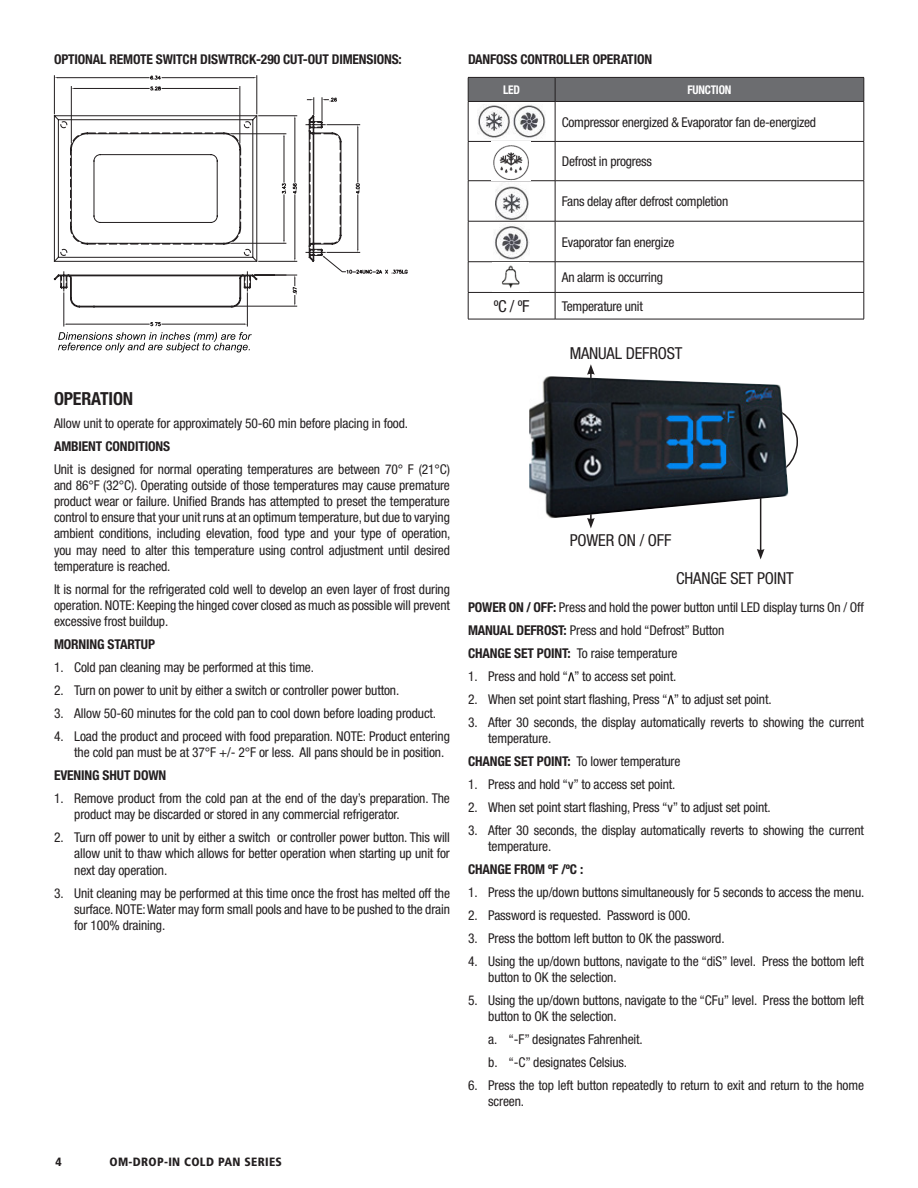
<style>
.page{position:relative;width:918px;height:1188px;background:#fff}
.page>*{position:absolute;margin:0;border:0;box-sizing:border-box;transform-origin:0 0}
.t1{font:700 condensed 18px "Helvetica Neue";letter-spacing:-.01em;color:#231f20}
.t2{font:condensed 16.5px "Helvetica Neue";letter-spacing:-.01em;color:#231f20}
.t3{font:condensed 13.5px/16.2px "Helvetica Neue";letter-spacing:-.01em;color:#231f20}
.t4{font:700 condensed 13.5px "Helvetica Neue";letter-spacing:-.01em;color:#231f20}
.t5{font:900 condensed 12px "Frutiger";letter-spacing:.025em;color:#231f20}
.t6{font:700 condensed 12px "Helvetica Neue";letter-spacing:-.02em;color:#fff;scale:.95 1}
.s1{font-weight:700}
</style>
<div class="page">
<svg style="left:58px;top:332px;width:194px;height:20px"></svg>
<svg style="left:60px;top:286px;width:90px;height:22px"></svg>
<hr style="left:71px;top:87px;width:1px;height:56px;background:#231f20">
<hr style="left:75px;top:88px;width:74px;height:1px;background:#231f20">
<hr style="left:54px;top:76px;width:1px;height:38px;background:#231f20">
<hr style="left:58px;top:77px;width:91px;height:1px;background:#231f20">
<hr style="left:64px;top:293px;width:1px;height:33px;background:#231f20">
<hr style="left:67px;top:324px;width:82px;height:1px;background:#231f20">
<svg style="left:54px;top:98px;width:354px;height:188px"></svg>
<svg style="left:150px;top:75px;width:210px;height:252px"></svg>
<div style="left:468px;top:77px;width:397px;height:24px;background:#6c6d70"></div>
<hr style="left:468px;top:101px;width:87px;height:1px;background:#231f20">
<hr style="left:468px;top:102px;width:1px;height:39px;background:#231f20">
<hr style="left:555px;top:101px;width:309px;height:1px;background:#231f20">
<hr style="left:555px;top:102px;width:1px;height:39px;background:#231f20">
<hr style="left:864px;top:102px;width:1px;height:39px;background:#231f20">
<hr style="left:468px;top:141px;width:87px;height:1px;background:#231f20">
<hr style="left:468px;top:142px;width:1px;height:39px;background:#231f20">
<hr style="left:555px;top:141px;width:309px;height:1px;background:#231f20">
<hr style="left:555px;top:142px;width:1px;height:39px;background:#231f20">
<hr style="left:864px;top:142px;width:1px;height:39px;background:#231f20">
<hr style="left:468px;top:180px;width:87px;height:1px;background:#231f20">
<hr style="left:468px;top:181px;width:1px;height:40px;background:#231f20">
<hr style="left:555px;top:180px;width:309px;height:1px;background:#231f20">
<hr style="left:555px;top:181px;width:1px;height:40px;background:#231f20">
<hr style="left:864px;top:181px;width:1px;height:40px;background:#231f20">
<hr style="left:468px;top:221px;width:87px;height:1px;background:#231f20">
<hr style="left:468px;top:221px;width:1px;height:41px;background:#231f20">
<hr style="left:555px;top:221px;width:309px;height:1px;background:#231f20">
<hr style="left:555px;top:221px;width:1px;height:41px;background:#231f20">
<hr style="left:864px;top:221px;width:1px;height:41px;background:#231f20">
<hr style="left:468px;top:261px;width:87px;height:1px;background:#231f20">
<hr style="left:468px;top:262px;width:1px;height:30px;background:#231f20">
<hr style="left:555px;top:261px;width:309px;height:1px;background:#231f20">
<hr style="left:555px;top:262px;width:1px;height:30px;background:#231f20">
<hr style="left:864px;top:262px;width:1px;height:30px;background:#231f20">
<hr style="left:468px;top:292px;width:87px;height:1px;background:#231f20">
<svg style="left:468px;top:293px;width:1px;height:26px"></svg>
<hr style="left:555px;top:292px;width:309px;height:1px;background:#231f20">
<svg style="left:555px;top:293px;width:1px;height:26px"></svg>
<svg style="left:864px;top:293px;width:1px;height:26px"></svg>
<hr style="left:468px;top:319px;width:87px;height:1px;background:#231f20">
<hr style="left:555px;top:319px;width:309px;height:1px;background:#231f20">
<img style="left:478px;top:105px;width:68px;height:33px">
<img style="left:491px;top:145px;width:40px;height:36px">
<img style="left:496px;top:186px;width:33px;height:33px">
<img style="left:494px;top:226px;width:36px;height:34px">
<img style="left:501px;top:265px;width:19px;height:24px">
<img style="left:529px;top:376px;width:260px;height:144px">
<div style="left:571px;top:445px;width:43px;height:42px;border:2px solid #231f20;border-radius:50%"></div>
<div style="left:570px;top:403px;width:42px;height:42px;border:2px solid #231f20;border-radius:50%"></div>
<hr style="left:590px;top:372px;width:2px;height:31px;background:#231f20">
<svg style="left:587px;top:364px;width:8px;height:11px"></svg>
<hr style="left:590px;top:486px;width:2px;height:34px;background:#231f20">
<svg style="left:587px;top:518px;width:8px;height:10px"></svg>
<div style="left:726px;top:406px;width:72px;height:72px;border:2px solid #231f20;border-radius:50%"></div>
<hr style="left:760px;top:477px;width:1px;height:74px;background:#231f20">
<svg style="left:757px;top:549px;width:7px;height:10px"></svg>
<svg style="left:568px;top:672px;width:6px;height:9px"></svg>
<svg style="left:668px;top:695px;width:6px;height:9px"></svg>
<p class="t4" style="left:54px;top:52px;width:349px">OPTIONAL REMOTE SWITCH DISWTRCK-290 CUT-OUT DIMENSIONS:</p>
<p class="t1" style="left:54px;top:388px;width:81px">OPERATION</p>
<p class="t3" style="left:54px;top:415px;width:356px">Allow unit to operate for approximately 50-60 min before placing in food.</p>
<p class="t4" style="left:54px;top:438px;width:118px">AMBIENT CONDITIONS</p>
<p class="t3" style="left:54px;top:461px;width:398px;text-align:justify">Unit is designed for normal operating temperatures are between 70° F (21°C) and 86°F (32°C). Operating outside of those temperatures may cause premature product wear or failure. Unified Brands has attempted to preset the temperature control to ensure that your unit runs at an optimum temperature, but due to varying ambient conditions, including elevation, food type and your type of operation, you may need to alter this temperature using control adjustment until desired temperature is reached.</p>
<p class="t3" style="left:54px;top:581px;width:398px;text-align:justify">It is normal for the refrigerated cold well to develop an even layer of frost during operation. NOTE: Keeping the hinged cover closed as much as possible will prevent excessive frost buildup.</p>
<p class="t4" style="left:54px;top:636px;width:103px">MORNING STARTUP</p>
<p class="t3" style="left:54px;top:659px;width:262px">1. Cold pan cleaning may be performed at this time.</p>
<p class="t3" style="left:54px;top:682px;width:347px">2. Turn on power to unit by either a switch or controller power button.</p>
<p class="t3" style="left:54px;top:705px;width:384px">3. Allow 50-60 minutes for the cold pan to cool down before loading product.</p>
<p class="t3" style="left:74px;top:728px;width:377px;text-indent:-20px">4. Load the product and proceed with food preparation. NOTE: Product entering the cold pan must be at 37°F +/- 2°F or less. All pans should be in position.</p>
<p class="t4" style="left:54px;top:767px;width:114px">EVENING SHUT DOWN</p>
<p class="t3" style="left:74px;top:790px;width:377px;text-indent:-20px">1. Remove product from the cold pan at the end of the day’s preparation. The product may be discarded or stored in any commercial refrigerator.</p>
<p class="t3" style="left:74px;top:829px;width:377px;text-align:justify;text-indent:-20px">2. Turn off power to unit by either a switch or controller power button. This will allow unit to thaw which allows for better operation when starting up unit for next day operation.</p>
<p class="t3" style="left:74px;top:885px;width:377px;text-align:justify;text-indent:-20px">3. Unit cleaning may be performed at this time once the frost has melted off the surface. NOTE: Water may form small pools and have to be pushed to the drain for 100% draining.</p>
<p class="t4" style="left:468px;top:52px;width:186px">DANFOSS CONTROLLER OPERATION</p>
<p class="t6" style="left:503px;top:83px;width:19px">LED</p>
<p class="t6" style="left:688px;top:83px;width:48px">FUNCTION</p>
<p class="t3" style="left:562px;top:114px;width:256px">Compressor energized &amp; Evaporator fan de-energized</p>
<p class="t3" style="left:562px;top:153px;width:92px">Defrost in progress</p>
<p class="t3" style="left:562px;top:193px;width:168px">Fans delay after defrost completion</p>
<p class="t3" style="left:562px;top:234px;width:114px">Evaporator fan energize</p>
<p class="t3" style="left:562px;top:269px;width:103px">An alarm is occurring</p>
<p class="t2" style="left:494px;top:297px;width:37px">ºC / ºF</p>
<p class="t3" style="left:562px;top:298px;width:83px">Temperature unit</p>
<p class="t2" style="left:570px;top:343px;width:114px">MANUAL DEFROST</p>
<p class="t2" style="left:570px;top:531px;width:103px">POWER ON / OFF</p>
<p class="t2" style="left:676px;top:568px;width:119px">CHANGE SET POINT</p>
<p class="t3" style="left:468px;top:599px;width:397px"><span class="s1">POWER ON / OFF:</span> Press and hold the power button until LED display turns On / Off</p>
<p class="t3" style="left:468px;top:622px;width:258px"><span class="s1">MANUAL DEFROST:</span> Press and hold “Defrost” Button</p>
<p class="t3" style="left:468px;top:645px;width:211px"><span class="s1">CHANGE SET POINT:</span> To raise temperature</p>
<p class="t3" style="left:468px;top:668px;width:210px">1. Press and hold “ ” to access set point.</p>
<p class="t3" style="left:468px;top:691px;width:305px">2. When set point start flashing, Press “ ” to adjust set point.</p>
<p class="t3" style="left:488px;top:714px;width:377px;text-indent:-20px">3. After 30 seconds, the display automatically reverts to showing the current temperature.</p>
<p class="t3" style="left:468px;top:753px;width:214px"><span class="s1">CHANGE SET POINT:</span> To lower temperature</p>
<p class="t3" style="left:468px;top:776px;width:209px">1. Press and hold “v” to access set point.</p>
<p class="t3" style="left:468px;top:799px;width:304px">2. When set point start flashing, Press “v” to adjust set point.</p>
<p class="t3" style="left:488px;top:822px;width:377px;text-indent:-20px">3. After 30 seconds, the display automatically reverts to showing the current temperature.</p>
<p class="t4" style="left:468px;top:861px;width:117px">CHANGE FROM ºF /ºC :</p>
<p class="t3" style="left:468px;top:884px;width:398px">1. Press the up/down buttons simultaneously for 5 seconds to access the menu.</p>
<p class="t3" style="left:468px;top:907px;width:224px">2. Password is requested. Password is 000.</p>
<p class="t3" style="left:468px;top:930px;width:258px">3. Press the bottom left button to OK the password.</p>
<p class="t3" style="left:488px;top:953px;width:377px;text-indent:-20px">4. Using the up/down buttons, navigate to the “diS” level. Press the bottom left button to OK the selection.</p>
<p class="t3" style="left:488px;top:992px;width:377px;text-indent:-20px">5. Using the up/down buttons, navigate to the “CFu” level. Press the bottom left button to OK the selection.</p>
<p class="t3" style="left:488px;top:1031px;width:156px">a. “-F” designates Fahrenheit.</p>
<p class="t3" style="left:488px;top:1054px;width:140px">b. “-C” designates Celsius.</p>
<p class="t3" style="left:488px;top:1077px;width:377px;text-indent:-20px">6. Press the top left button repeatedly to return to exit and return to the home screen.</p>
<p class="t5" style="left:56px;top:1154px;width:8px">4</p>
<p class="t5" style="left:110px;top:1154px;width:174px">OM-DROP-IN COLD PAN SERIES</p>
</div>
